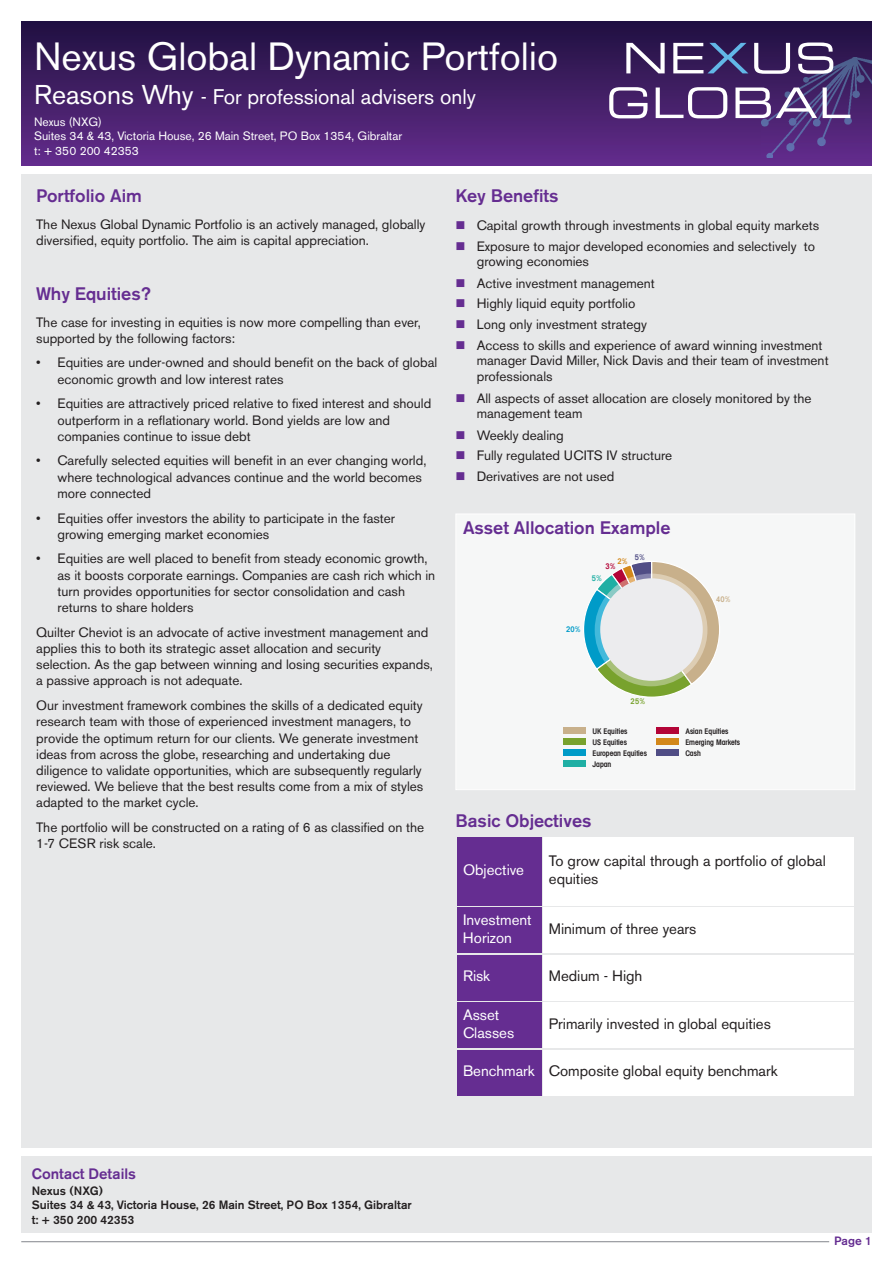
<style>
.page{position:relative;width:893px;height:1263px;background:#fff}
.page>*{position:absolute;margin:0;border:0;box-sizing:border-box;transform-origin:0 0}
.t1{font:39px "Akzidenz Grotesk BE";color:#fff}
.t2{font:21px "Akzidenz Grotesk BE";color:#fff}
.t3{font:500 18px "Akzidenz Grotesk BE";color:#652d91}
.t4{font:15px/18px "Akzidenz Grotesk BE";color:#231f20}
.t5{font:15px/18px "Akzidenz Grotesk BE";color:#fff}
.t6{font:500 15px "Akzidenz Grotesk BE";color:#652d91}
.t7{font:13.5px/16.2px "Akzidenz Grotesk BE";color:#231f20}
.t8{font:12px/14.4px "Akzidenz Grotesk BE";color:#fff}
.t9{font:500 12px/14.4px "Akzidenz Grotesk BE";color:#231f20}
.t10{font:500 12px "Akzidenz Grotesk BE";color:#652d91}
.t11{font:600 8.4px/10.8px "Avant Garde Cd ITC";color:#231f20}
.t12{font:600 8.4px "Avant Garde Cd ITC";color:#c8b08b}
.t13{font:600 8.4px "Avant Garde Cd ITC";color:#78a22d}
.t14{font:600 8.4px "Avant Garde Cd ITC";color:#009bc8}
.t15{font:600 8.4px "Avant Garde Cd ITC";color:#1fafa4}
.t16{font:600 8.4px "Avant Garde Cd ITC";color:#b30437}
.t17{font:600 8.4px "Avant Garde Cd ITC";color:#d3881b}
.t18{font:600 8.4px "Avant Garde Cd ITC";color:#504d85}
.s1{font-size:27px}
.s2{color:#652d91}
.s3{color:#fff}
</style>
<div class="page">
<div style="left:21px;top:21px;width:851px;height:145px;background:linear-gradient(to bottom,#201140,#642d8c)"></div>
<img style="left:761px;top:57px;width:111px;height:100px">
<div style="left:21px;top:174px;width:851px;height:974px;background:#e7e8e9"></div>
<div style="left:456px;top:514px;width:398px;height:275px;background:#f6f7f7"></div>
<div style="left:563px;top:727px;width:22px;height:7px;background:#c8b08b"></div>
<div style="left:563px;top:738px;width:22px;height:7px;background:#78a22d"></div>
<div style="left:563px;top:749px;width:22px;height:7px;background:#009bc8"></div>
<div style="left:563px;top:760px;width:22px;height:6px;background:#1fafa4"></div>
<div style="left:655px;top:727px;width:23px;height:7px;background:#b30437"></div>
<div style="left:655px;top:738px;width:23px;height:7px;background:#d3881b"></div>
<div style="left:655px;top:749px;width:23px;height:7px;background:#504d85"></div>
<svg style="left:584px;top:562px;width:135px;height:135px"></svg>
<div style="left:600px;top:578px;width:103px;height:103px;background:#ececee;border-radius:50%"></div>
<div style="left:455px;top:514px;width:400px;height:276px;border:1px solid #fff"></div>
<div style="left:457px;top:837px;width:84px;height:69px;background:#652d91"></div>
<div style="left:543px;top:837px;width:311px;height:69px;background:#fff"></div>
<div style="left:457px;top:907px;width:84px;height:46px;background:#652d91"></div>
<div style="left:543px;top:907px;width:311px;height:46px;background:#fff"></div>
<div style="left:457px;top:955px;width:84px;height:46px;background:#652d91"></div>
<div style="left:543px;top:955px;width:311px;height:46px;background:#fff"></div>
<div style="left:457px;top:1002px;width:84px;height:46px;background:#652d91"></div>
<div style="left:543px;top:1002px;width:311px;height:46px;background:#fff"></div>
<div style="left:457px;top:1050px;width:84px;height:46px;background:#652d91"></div>
<div style="left:543px;top:1050px;width:311px;height:46px;background:#fff"></div>
<hr style="left:21px;top:1241px;width:808px;height:1px;background:#83868c">
<svg style="left:626px;top:43px;width:39px;height:30px"></svg>
<svg style="left:673px;top:43px;width:75px;height:30px;background:#5a5585"></svg>
<svg style="left:754px;top:43px;width:36px;height:31px"></svg>
<svg style="left:798px;top:43px;width:35px;height:31px"></svg>
<svg style="left:609px;top:87px;width:38px;height:31px"></svg>
<svg style="left:656px;top:87px;width:71px;height:31px"></svg>
<svg style="left:735px;top:88px;width:82px;height:30px"></svg>
<svg style="left:823px;top:88px;width:27px;height:30px"></svg>
<div style="left:21px;top:1157px;width:851px;height:76px;background:#e7e8e9"></div>
<h1 class="t1" style="left:34px;top:43px;width:526px">Nexus Global Dynamic Portfolio</h1>
<h2 class="t2" style="left:34px;top:89px;width:443px"><span class="s1">Reasons Why</span> - For professional advisers only</h2>
<p class="t8" style="left:34px;top:116px;width:370px">Nexus (NXG)<br>Suites 34 &amp; 43, Victoria House, 26 Main Street, PO Box 1354, Gibraltar t: + 350 200 42353</p>
<h3 class="t3" style="left:36px;top:189px;width:107px">Portfolio Aim</h3>
<p class="t7" style="left:36px;top:218px;width:391px">The Nexus Global Dynamic Portfolio is an actively managed, globally diversified, equity portfolio. The aim is capital appreciation.</p>
<h3 class="t3" style="left:36px;top:287px;width:116px">Why Equities?</h3>
<p class="t7" style="left:36px;top:315px;width:386px">The case for investing in equities is now more compelling than ever, supported by the following factors:</p>
<p class="t7" style="left:58px;top:356px;width:381px;text-indent:-21px">• Equities are under-owned and should benefit on the back of global economic growth and low interest rates</p>
<p class="t7" style="left:58px;top:397px;width:375px;text-indent:-21px">• Equities are attractively priced relative to fixed interest and should outperform in a reflationary world. Bond yields are low and companies continue to issue debt</p>
<p class="t7" style="left:58px;top:454px;width:370px;text-indent:-21px">• Carefully selected equities will benefit in an ever changing world, where technological advances continue and the world becomes more connected</p>
<p class="t7" style="left:58px;top:511px;width:339px;text-indent:-21px">• Equities offer investors the ability to participate in the faster growing emerging market economies</p>
<p class="t7" style="left:58px;top:552px;width:379px;text-indent:-21px">• Equities are well placed to benefit from steady economic growth, as it boosts corporate earnings. Companies are cash rich which in turn provides opportunities for sector consolidation and cash returns to share holders</p>
<p class="t7" style="left:36px;top:625px;width:398px">Quilter Cheviot is an advocate of active investment management and applies this to both its strategic asset allocation and security selection. As the gap between winning and losing securities expands, a passive approach is not adequate.</p>
<p class="t7" style="left:36px;top:699px;width:388px">Our investment framework combines the skills of a dedicated equity research team with those of experienced investment managers, to provide the optimum return for our clients. We generate investment ideas from across the globe, researching and undertaking due diligence to validate opportunities, which are subsequently regularly reviewed. We believe that the best results come from a mix of styles adapted to the market cycle.</p>
<p class="t7" style="left:36px;top:821px;width:389px">The portfolio will be constructed on a rating of 6 as classified on the<br>1-7 CESR risk scale.</p>
<h3 class="t3" style="left:455px;top:189px;width:105px">Key Benefits</h3>
<p class="t7" style="left:455px;top:219px;width:365px"><span class="s2">■</span> Capital growth through investments in global equity markets</p>
<p class="t7" style="left:477px;top:240px;width:340px;line-height:15.6px;text-indent:-21px"><span class="s2">■</span> Exposure to major developed economies and selectively to growing economies</p>
<p class="t7" style="left:455px;top:276px;width:201px"><span class="s2">■</span> Active investment management</p>
<p class="t7" style="left:455px;top:297px;width:181px"><span class="s2">■</span> Highly liquid equity portfolio</p>
<p class="t7" style="left:455px;top:318px;width:193px"><span class="s2">■</span> Long only investment strategy</p>
<p class="t7" style="left:477px;top:338px;width:353px;text-indent:-21px"><span class="s2">■</span> Access to skills and experience of award winning investment manager David Miller, Nick Davis and their team of investment professionals</p>
<p class="t7" style="left:477px;top:392px;width:336px;line-height:15.6px;text-indent:-21px"><span class="s2">■</span> All aspects of asset allocation are closely monitored by the management team</p>
<p class="t7" style="left:455px;top:428px;width:110px"><span class="s2">■</span> Weekly dealing</p>
<p class="t7" style="left:455px;top:449px;width:218px"><span class="s2">■</span> Fully regulated UCITS IV structure</p>
<p class="t7" style="left:455px;top:470px;width:160px"><span class="s2">■</span> Derivatives are not used</p>
<h3 class="t3" style="left:463px;top:521px;width:209px">Asset Allocation Example</h3>
<p class="t18" style="left:635px;top:554px;width:12px">5%</p>
<p class="t17" style="left:617px;top:558px;width:12px">2%</p>
<p class="t16" style="left:605px;top:563px;width:12px">3%</p>
<p class="t15" style="left:592px;top:575px;width:12px">5%</p>
<p class="t14" style="left:566px;top:627px;width:16px">20%</p>
<p class="t12" style="left:716px;top:596px;width:16px">40%</p>
<p class="t13" style="left:631px;top:699px;width:16px">25%</p>
<p class="t11" style="left:592px;top:727px;width:56px">UK Equities<br>US Equities<br>European Equities<br>Japan</p>
<p class="t11" style="left:685px;top:727px;width:56px">Asian Equities<br>Emerging Markets<br>Cash</p>
<h3 class="t3" style="left:455px;top:814px;width:138px">Basic Objectives</h3>
<p class="t5" style="left:463px;top:863px;width:63px">Objective</p>
<p class="t4" style="left:549px;top:854px;width:278px">To grow capital through a portfolio of global equities</p>
<p class="t5" style="left:463px;top:912px;width:70px">Investment<br>Horizon</p>
<p class="t4" style="left:549px;top:921px;width:149px">Minimum of three years</p>
<p class="t5" style="left:463px;top:969px;width:29px">Risk</p>
<p class="t4" style="left:549px;top:969px;width:95px">Medium - High</p>
<p class="t5" style="left:463px;top:1007px;width:53px">Asset<br>Classes</p>
<p class="t4" style="left:549px;top:1016px;width:224px">Primarily invested in global equities</p>
<p class="t4" style="left:463px;top:1064px;width:316px"><span class="s3">Benchmark</span> Composite global equity benchmark</p>
<p class="t6" style="left:32px;top:1168px;width:106px">Contact Details</p>
<p class="t9" style="left:32px;top:1184px;width:381px">Nexus (NXG)<br>Suites 34 &amp; 43, Victoria House, 26 Main Street, PO Box 1354, Gibraltar t: + 350 200 42353</p>
<p class="t10" style="left:834px;top:1236px;width:39px">Page 1</p>
</div>
